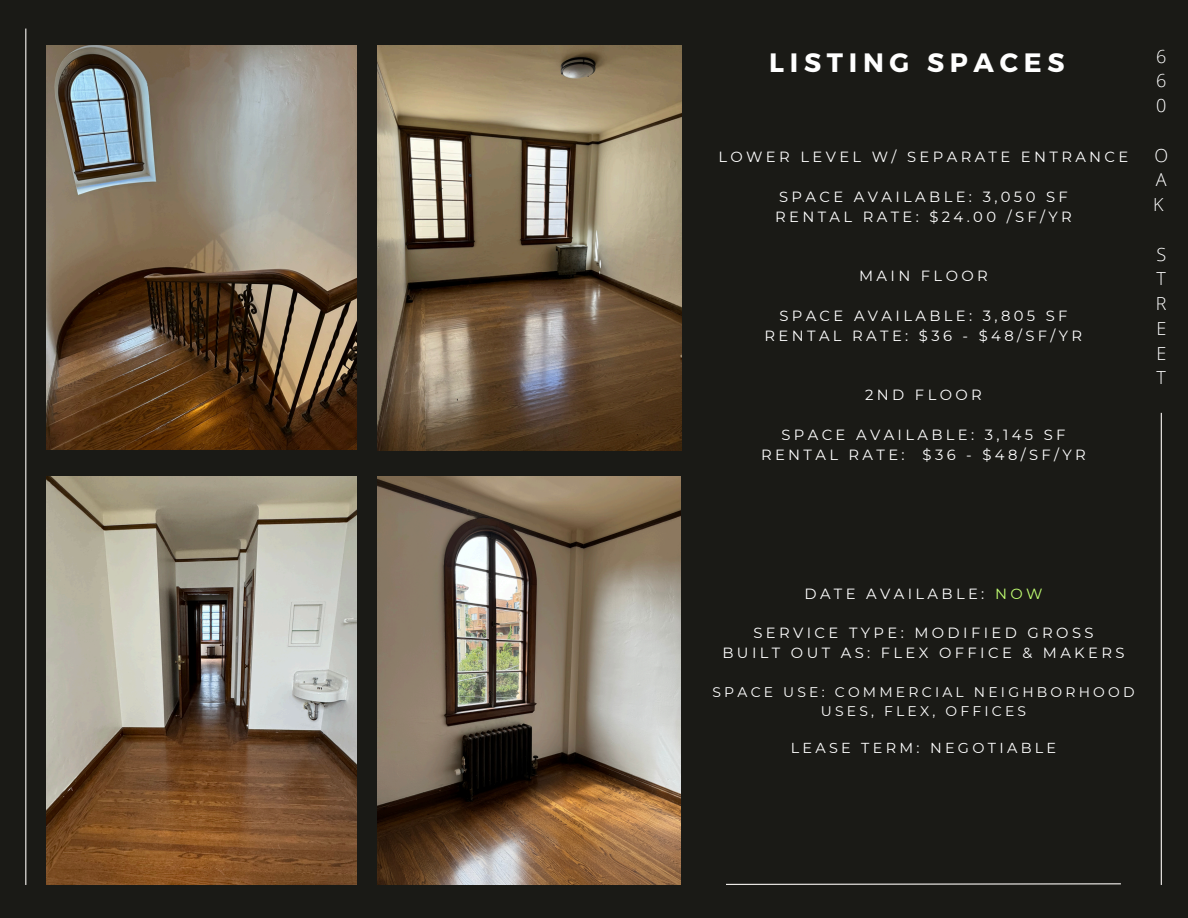
<style>
.page{position:relative;width:1188px;height:918px;background:#1a1a16}
.page>*{position:absolute;margin:0;border:0;box-sizing:border-box;transform-origin:0 0}
.t1{font:700 26.55px "Montserrat";letter-spacing:.215em;color:#fff}
.t2{font:300 18px/24.8px "Open Sans";color:#fff;text-align:justify}
.t3{font:14.7px/19.8px "Montserrat";letter-spacing:.23em;color:#fff;text-align:center}
.t4{font:14.4px "Montserrat";letter-spacing:.23em;color:#fff}
.t5{font:13.95px/18.8px "Montserrat";letter-spacing:.23em;color:#fff;text-align:center}
.s1{color:#c1ff72}
</style>
<div class="page">
<img style="left:47px;top:45px;width:310px;height:405px">
<img style="left:377px;top:46px;width:304px;height:405px">
<hr style="left:1161px;top:413px;width:1px;height:472px;background:#f8f5f2">
<img style="left:377px;top:476px;width:304px;height:409px">
<hr style="left:25px;top:29px;width:1px;height:856px;background:#f8f5f2">
<img style="left:47px;top:476px;width:310px;height:408px">
<svg style="left:726px;top:883px;width:395px;height:2px"></svg>
<h2 class="t1" style="left:769px;top:45px;width:297px">LISTING SPACES</h2>
<p class="t3" style="left:718px;top:147px;width:411px">LOWER LEVEL W/ SEPARATE ENTRANCE</p>
<p class="t3" style="left:775px;top:187px;width:298px;text-align:left">SPACE AVAILABLE: 3,050 SF<br>RENTAL RATE: $24.00 /SF/YR</p>
<p class="t3" style="left:859px;top:266px;width:130px">MAIN FLOOR</p>
<p class="t3" style="left:765px;top:306px;width:319px">SPACE AVAILABLE: 3,805 SF<br>RENTAL RATE: $36 - $48/SF/YR</p>
<p class="t3" style="left:865px;top:385px;width:118px">2ND FLOOR</p>
<p class="t3" style="left:761px;top:425px;width:326px">SPACE AVAILABLE: 3,145 SF<br>RENTAL RATE: $36 - $48/SF/YR</p>
<h1 class="t2" style="left:1156px;top:43px;width:12px">6<br>6<br>0</h1>
<h3 class="t2" style="left:1153px;top:142px;width:16px">O A K</h3>
<h2 class="t2" style="left:1156px;top:241px;width:12px">S T R E E T</h2>
<p class="t3" style="left:804px;top:584px;width:239px">DATE AVAILABLE: <span class="s1">NOW</span></p>
<p class="t3" style="left:723px;top:623px;width:403px">SERVICE TYPE: MODIFIED GROSS<br>BUILT OUT AS: FLEX OFFICE &amp; MAKERS</p>
<p class="t5" style="left:713px;top:683px;width:424px">SPACE USE: COMMERCIAL NEIGHBORHOOD<br>USES, FLEX, OFFICES</p>
<p class="t4" style="left:791px;top:739px;width:267px">LEASE TERM: NEGOTIABLE</p>
</div>
